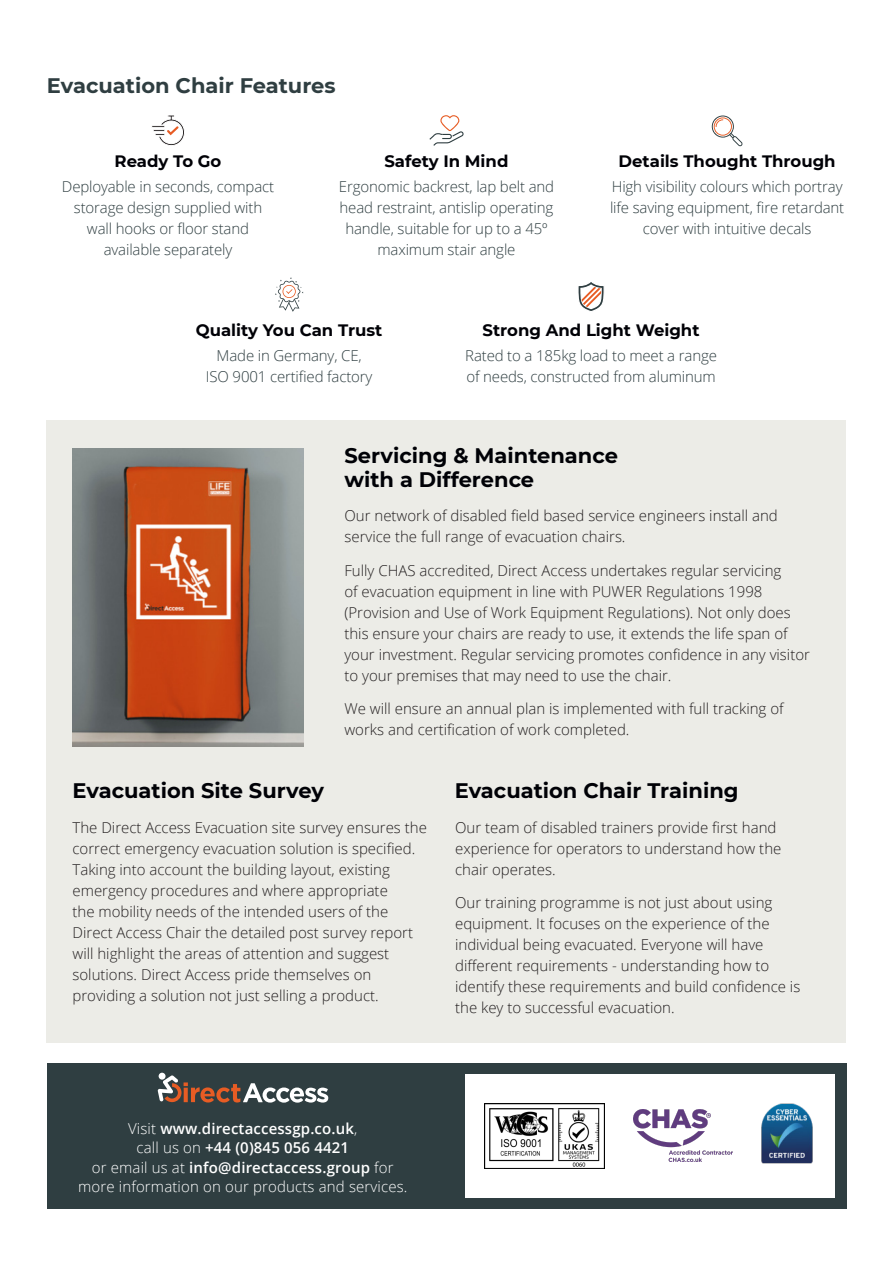
<style>
.page{position:relative;width:893px;height:1263px;background:#fff}
.page>*{position:absolute;margin:0;border:0;box-sizing:border-box;transform-origin:0 0}
.t1{font:700 21px/24px "Montserrat";color:#000106}
.t2{font:700 21px "Montserrat";color:#2f3e41}
.t3{font:700 16.5px "Montserrat";color:#000106}
.t4{font:300 15px/21px "Open Sans";color:#231f20}
.t5{font:300 15px/21px "Open Sans";letter-spacing:-.01em;color:#2f3e41;text-align:center}
.t6{font:300 15px/19.5px "Open Sans";letter-spacing:.01em;color:#fff;text-align:center}
.s1{font-weight:600}
</style>
<div class="page">
<div style="left:47px;top:420px;width:799px;height:623px;background:#ecece7"></div>
<div style="left:47px;top:1063px;width:799px;height:146px;background:#2f3e41"></div>
<img style="left:72px;top:448px;width:231px;height:299px">
<svg style="left:275px;top:278px;width:28px;height:34px"></svg>
<svg style="left:578px;top:282px;width:26px;height:29px"></svg>
<svg style="left:158px;top:1073px;width:170px;height:30px"></svg>
<div style="left:465px;top:1074px;width:370px;height:124px;background:#fff"></div>
<img style="left:484px;top:1103px;width:121px;height:66px">
<img style="left:633px;top:1109px;width:100px;height:53px">
<img style="left:761px;top:1103px;width:52px;height:60px">
<div style="left:151px;top:125px;width:14px;height:3px;border:1px solid #fff"></div>
<svg style="left:152px;top:115px;width:33px;height:31px"></svg>
<svg style="left:429px;top:115px;width:35px;height:31px"></svg>
<svg style="left:712px;top:116px;width:31px;height:30px"></svg>
<p class="t2" style="left:47px;top:70px;width:290px">Evacuation Chair Features</p>
<p class="t3" style="left:115px;top:149px;width:108px">Ready To Go</p>
<p class="t5" style="left:62px;top:176px;width:214px">Deployable in seconds, compact storage design supplied with wall hooks or floor stand available separately</p>
<p class="t3" style="left:384px;top:149px;width:126px">Safety In Mind</p>
<p class="t5" style="left:339px;top:176px;width:217px">Ergonomic backrest, lap belt and head restraint, antislip operating handle, suitable for up to a 45º maximum stair angle</p>
<p class="t3" style="left:619px;top:149px;width:219px">Details Thought Through</p>
<p class="t5" style="left:610px;top:176px;width:236px">High visibility colours which portray life saving equipment, fire retardant cover with intuitive decals</p>
<p class="t3" style="left:196px;top:318px;width:188px">Quality You Can Trust</p>
<p class="t5" style="left:206px;top:344px;width:168px">Made in Germany, CE,<br>ISO 9001 certified factory</p>
<p class="t3" style="left:483px;top:318px;width:218px">Strong And Light Weight</p>
<p class="t5" style="left:465px;top:344px;width:253px;text-align:left">Rated to a 185kg load to meet a range of needs, constructed from aluminum</p>
<p class="t1" style="left:344px;top:442px;width:275px">Servicing &amp; Maintenance with a Difference</p>
<p class="t4" style="left:344px;top:504px;width:435px">Our network of disabled field based service engineers install and service the full range of evacuation chairs.</p>
<p class="t4" style="left:344px;top:559px;width:467px">Fully CHAS accredited, Direct Access undertakes regular servicing<br>of evacuation equipment in line with PUWER Regulations 1998 (Provision and Use of Work Equipment Regulations). Not only does this ensure your chairs are ready to use, it extends the life span of your investment. Regular servicing promotes confidence in any visitor to your premises that may need to use the chair.</p>
<p class="t4" style="left:344px;top:698px;width:441px">We will ensure an annual plan is implemented with full tracking of works and certification of work completed.</p>
<p class="t1" style="left:73px;top:778px;width:253px">Evacuation Site Survey</p>
<p class="t1" style="left:455px;top:778px;width:285px">Evacuation Chair Training</p>
<p class="t4" style="left:73px;top:816px;width:356px">The Direct Access Evacuation site survey ensures the correct emergency evacuation solution is specified.<br>Taking into account the building layout, existing emergency procedures and where appropriate<br>the mobility needs of the intended users of the Direct Access Chair the detailed post survey report will highlight the areas of attention and suggest solutions. Direct Access pride themselves on providing a solution not just selling a product.</p>
<p class="t4" style="left:455px;top:816px;width:328px">Our team of disabled trainers provide first hand experience for operators to understand how the chair operates.</p>
<p class="t4" style="left:455px;top:892px;width:347px">Our training programme is not just about using equipment. It focuses on the experience of the individual being evacuated. Everyone will have different requirements - understanding how to identify these requirements and build confidence is the key to successful evacuation.</p>
<p class="t6" style="left:78px;top:1118px;width:331px">Visit <span class="s1">www.directaccessgp.co.uk</span>,<br>call us on <span class="s1">+44 (0)845 056 4421<br></span>or email us at <span class="s1">info@directaccess.group</span> for more information on our products and services.</p>
</div>
